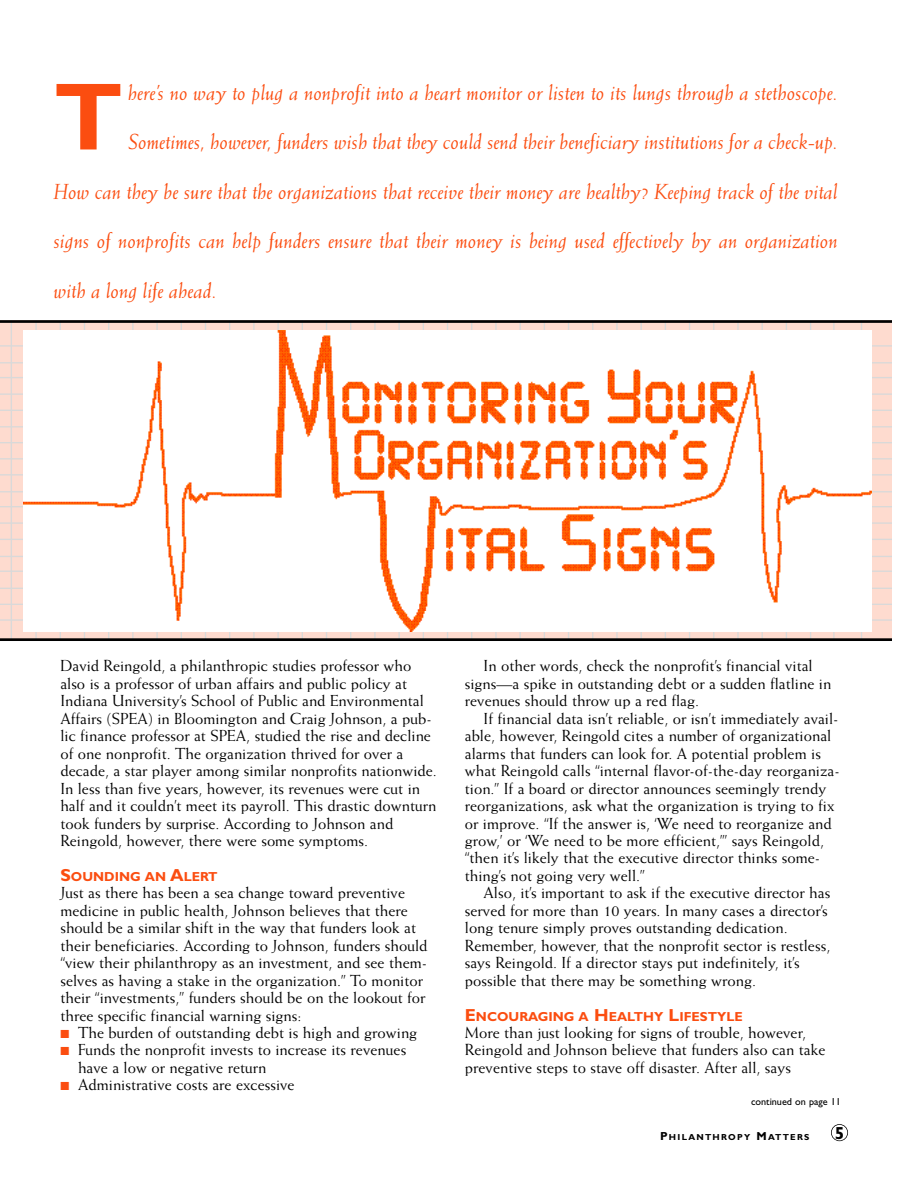
<style>
.page{position:relative;width:918px;height:1188px;background:#fff}
.page>*{position:absolute;margin:0;border:0;box-sizing:border-box;transform-origin:0 0}
.t1{font:700 96.15px "Gill Sans";color:#fb4d10}
.t2{font:italic 21.9px "Weiss";color:#fb4d10}
.t3{font:700 17.4px "Gill Sans";color:#000}
.t4{font:16.05px/17.4px "Weiss";color:#000}
.t5{font:700 13.05px "Gill Sans";color:#fb4d10}
.t6{font:10.2px "Gill Sans";color:#000}
.t7{font:700 8.7px "Gill Sans";letter-spacing:.145em;color:#000}
.s1{font-size:17.4px}
.s2{color:#fb4d10}
.s3{font-size:11.7px}
</style>
<div class="page">
<div style="left:831px;top:1124px;width:17px;height:17px;border:1px solid #000;border-radius:50%"></div>
<svg style="left:0;top:320px;width:892px;height:321px"></svg>
<h1 class="t1" style="left:54px;top:84px;width:71px">T</h1>
<h2 class="t2" style="left:128px;top:84px;width:712px">here’s no way to plug a nonprofit into a heart monitor or listen to its lungs through a stethoscope.</h2>
<h2 class="t2" style="left:128px;top:133px;width:712px">Sometimes, however, funders wish that they could send their beneficiary institutions for a check-up.</h2>
<h2 class="t2" style="left:54px;top:183px;width:786px">How can they be sure that the organizations that receive their money are healthy? Keeping track of the vital</h2>
<h2 class="t2" style="left:54px;top:232px;width:786px">signs of nonprofits can help funders ensure that their money is being used effectively by an organization</h2>
<h2 class="t2" style="left:54px;top:282px;width:165px">with a long life ahead.</h2>
<p class="t4" style="left:60px;top:658px;width:378px">David Reingold, a philanthropic studies professor who also is a professor of urban affairs and public policy at Indiana University’s School of Public and Environmental Affairs (SPEA) in Bloomington and Craig Johnson, a pub&shy;lic finance professor at SPEA, studied the rise and decline of one nonprofit. The organization thrived for over a decade, a star player among similar nonprofits nationwide.<br>In less than five years, however, its revenues were cut in half and it couldn’t meet its payroll. This drastic downturn took funders by surprise. According to Johnson and Reingold, however, there were some symptoms.</p>
<p class="t5" style="left:60px;top:872px;width:159px"><span class="s1">S</span>OUNDING AN <span class="s1">A</span>LERT</p>
<p class="t4" style="left:60px;top:885px;width:369px">Just as there has been a sea change toward preventive medicine in public health, Johnson believes that there should be a similar shift in the way that funders look at their beneficiaries. According to Johnson, funders should “view their philanthropy as an investment, and see them&shy;selves as having a stake in the organization.” To monitor their “investments,” funders should be on the lookout for three specific financial warning signs:</p>
<p class="t4" style="left:60px;top:1025px;width:358px"><span class="s2">■</span> The burden of outstanding debt is high and growing</p>
<p class="t4" style="left:78px;top:1043px;width:330px;text-indent:-18px"><span class="s2">■</span> Funds the nonprofit invests to increase its revenues have a low or negative return</p>
<p class="t4" style="left:60px;top:1077px;width:236px"><span class="s2">■</span> Administrative costs are excessive</p>
<p class="t4" style="left:465px;top:658px;width:368px;text-indent:19px">In other words, check the nonprofit’s financial vital signs—a spike in outstanding debt or a sudden flatline in revenues should throw up a red flag.</p>
<p class="t4" style="left:465px;top:711px;width:376px;text-indent:19px">If financial data isn’t reliable, or isn’t immediately avail&shy;able, however, Reingold cites a number of organizational alarms that funders can look for. A potential problem is what Reingold calls “internal flavor-of-the-day reorganiza&shy;tion.” If a board or director announces seemingly trendy reorganizations, ask what the organization is trying to fix or improve. “If the answer is, ‘We need to reorganize and grow,’ or ‘We need to be more efficient,’” says Reingold, “then it’s likely that the executive director thinks some&shy;thing’s not going very well.”</p>
<p class="t4" style="left:465px;top:885px;width:367px;text-indent:19px">Also, it’s important to ask if the executive director has served for more than 10 years. In many cases a director’s long tenure simply proves outstanding dedication.<br>Remember, however, that the nonprofit sector is restless, says Reingold. If a director stays put indefinitely, it’s possible that there may be something wrong.</p>
<p class="t5" style="left:465px;top:1012px;width:280px"><span class="s1">E</span>NCOURAGING A <span class="s1">H</span>EALTHY <span class="s1">L</span>IFESTYLE</p>
<p class="t4" style="left:465px;top:1025px;width:362px">More than just looking for signs of trouble, however,<br>Reingold and Johnson believe that funders also can take preventive steps to stave off disaster. After all, says</p>
<p class="t6" style="left:751px;top:1098px;width:91px">continued on page 11</p>
<p class="t3" style="left:835px;top:1127px;width:11px">5</p>
<p class="t7" style="left:660px;top:1134px;width:151px"><span class="s3">P</span>HILANTHROPY <span class="s3">M</span>ATTERS</p>
</div>
